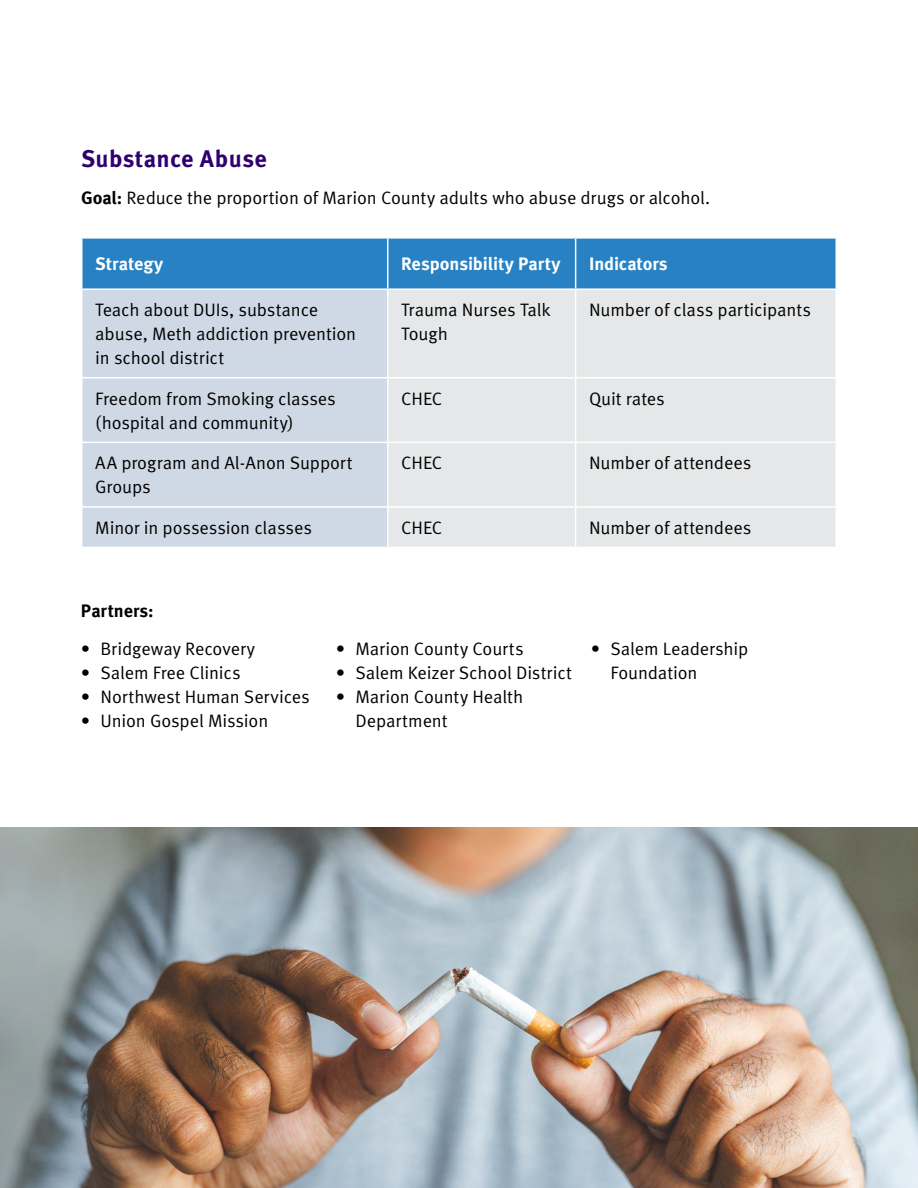
<style>
.page{position:relative;width:918px;height:1188px;background:#fff}
.page>*{position:absolute;margin:0;border:0;box-sizing:border-box;transform-origin:0 0}
.t1{font:700 24px "Meta Pro";letter-spacing:.015em;color:#2f006f}
.t2{font:18px/24px "Meta Pro Norm";letter-spacing:-.01em;color:#000}
.t3{font:700 18px "Meta Pro";letter-spacing:-.005em;color:#fff}
.t4{font:700 18px "Meta Pro";color:#000}
.s1{font-family:"Meta Pro";font-weight:700}
</style>
<div class="page">
<div style="left:82px;top:239px;width:754px;height:49px;background:#2781c2"></div>
<div style="left:82px;top:290px;width:305px;height:152px;background:#cfd9e6"></div>
<div style="left:388px;top:290px;width:448px;height:152px;background:#e6e7e8"></div>
<div style="left:82px;top:442px;width:306px;height:65px;background:#cfd9e6"></div>
<div style="left:82px;top:507px;width:306px;height:40px;background:#cfd9e6"></div>
<div style="left:388px;top:443px;width:448px;height:104px;background:#e6e7e8"></div>
<hr style="left:387px;top:239px;width:1px;height:49px;background:#fff">
<hr style="left:575px;top:239px;width:1px;height:49px;background:#fff">
<hr style="left:575px;top:290px;width:1px;height:87px;background:#fff">
<hr style="left:81px;top:377px;width:307px;height:2px;background:#fff">
<hr style="left:388px;top:377px;width:188px;height:2px;background:#fff">
<hr style="left:576px;top:377px;width:261px;height:2px;background:#fff">
<hr style="left:575px;top:379px;width:1px;height:63px;background:#fff">
<hr style="left:81px;top:442px;width:307px;height:1px;background:#fff">
<hr style="left:387px;top:443px;width:1px;height:63px;background:#fff">
<hr style="left:575px;top:443px;width:1px;height:63px;background:#fff">
<hr style="left:81px;top:506px;width:307px;height:2px;background:#fff">
<hr style="left:388px;top:506px;width:188px;height:2px;background:#fff">
<hr style="left:387px;top:508px;width:1px;height:39px;background:#fff">
<hr style="left:576px;top:506px;width:261px;height:2px;background:#fff">
<hr style="left:575px;top:508px;width:1px;height:39px;background:#fff">
<img style="left:0;top:827px;width:918px;height:361px">
<h1 class="t1" style="left:81px;top:140px;width:187px">Substance Abuse</h1>
<p class="t2" style="left:81px;top:185px;width:631px"><span class="s1">Goal:</span> Reduce the proportion of Marion County adults who abuse drugs or alcohol.</p>
<p class="t3" style="left:95px;top:250px;width:70px">Strategy</p>
<p class="t3" style="left:401px;top:250px;width:161px">Responsibility Party</p>
<p class="t3" style="left:589px;top:250px;width:80px">Indicators</p>
<p class="t2" style="left:95px;top:297px;width:262px">Teach about DUIs, substance abuse, Meth addiction prevention in school district</p>
<p class="t2" style="left:401px;top:297px;width:151px">Trauma Nurses Talk<br>Tough</p>
<p class="t2" style="left:589px;top:297px;width:223px">Number of class participants</p>
<p class="t2" style="left:95px;top:385px;width:242px">Freedom from Smoking classes (hospital and community)</p>
<p class="t2" style="left:401px;top:385px;width:43px">CHEC</p>
<p class="t2" style="left:589px;top:385px;width:77px">Quit rates</p>
<p class="t2" style="left:95px;top:450px;width:259px">AA program and Al-Anon Support<br>Groups</p>
<p class="t2" style="left:401px;top:450px;width:43px">CHEC</p>
<p class="t2" style="left:589px;top:450px;width:164px">Number of attendees</p>
<p class="t2" style="left:95px;top:515px;width:218px">Minor in possession classes</p>
<p class="t2" style="left:401px;top:515px;width:43px">CHEC</p>
<p class="t2" style="left:589px;top:515px;width:164px">Number of attendees</p>
<p class="t4" style="left:81px;top:597px;width:74px">Partners:</p>
<p class="t2" style="left:81px;top:635px;width:176px">• Bridgeway Recovery</p>
<p class="t2" style="left:81px;top:659px;width:161px">• Salem Free Clinics</p>
<p class="t2" style="left:81px;top:683px;width:230px">• Northwest Human Services</p>
<p class="t2" style="left:81px;top:707px;width:189px">• Union Gospel Mission</p>
<p class="t2" style="left:336px;top:635px;width:189px">• Marion County Courts</p>
<p class="t2" style="left:336px;top:659px;width:237px">• Salem Keizer School District</p>
<p class="t2" style="left:355px;top:683px;width:169px;text-indent:-19px">• Marion County Health<br>Department</p>
<p class="t2" style="left:610px;top:635px;width:139px;text-indent:-19px">• Salem Leadership<br>Foundation</p>
</div>
